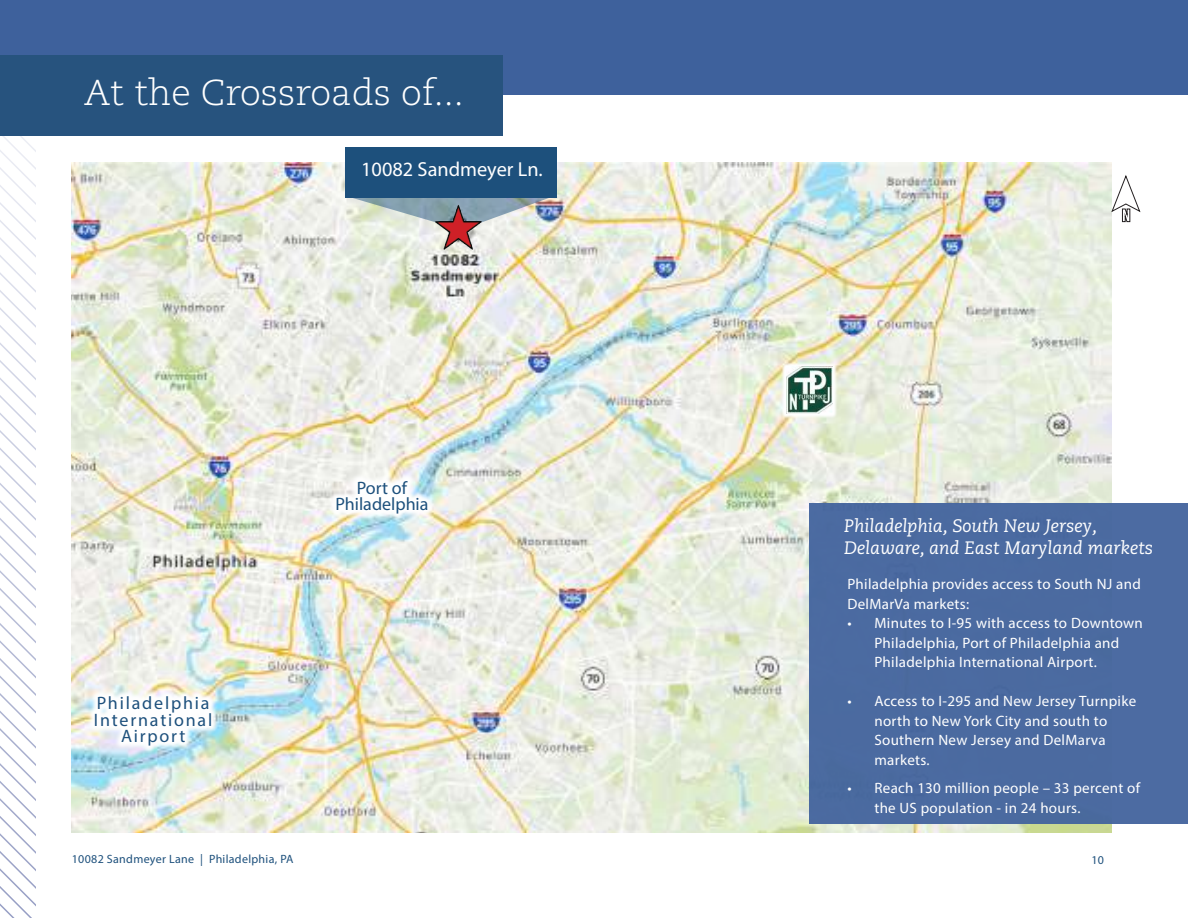
<style>
.page{position:relative;width:1188px;height:918px;background:#fff}
.page>*{position:absolute;margin:0;border:0;box-sizing:border-box;transform-origin:0 0}
.t1{font:300 36px "Caecilia LT Pro 45";color:#fff}
.t2{font:20.25px "Myriad Pro";color:#fff}
.t3{font:italic 18px/21.6px "Caecilia LT Pro 56";color:#fff}
.t4{font:18px/16.5px "Myriad Pro";letter-spacing:.1em;color:#1d507c;text-align:center}
.t5{font:18px/16.5px "Myriad Pro";color:#1d507c;text-align:center}
.t6{font:15px/19.5px "Myriad Pro";letter-spacing:.02em;color:#fff}
.t7{font:12px "Myriad Pro";letter-spacing:.025em;color:#1d507c}
</style>
<div class="page">
<svg style="left:0;top:136px;width:36px;height:782px"></svg>
<img style="left:71px;top:162px;width:1040px;height:671px">
<div style="left:0;top:0;width:1188px;height:94px;background:#3e619c"></div>
<div style="left:0;top:56px;width:502px;height:80px;background:#27537e"></div>
<svg style="left:781px;top:362px;width:57px;height:57px"></svg>
<img style="left:786px;top:367px;width:47px;height:47px">
<svg style="left:87px;top:688px;width:132px;height:66px"></svg>
<svg style="left:328px;top:473px;width:107px;height:49px"></svg>
<svg style="left:1111px;top:175px;width:30px;height:48px"></svg>
<div style="left:810px;top:503px;width:378px;height:321px;background:#4b6aa1"></div>
<div style="left:345px;top:147px;width:211px;height:50px;background:#1d507c"></div>
<img style="left:346px;top:197px;width:208px;height:33px">
<img style="left:436px;top:204px;width:46px;height:48px">
<h1 class="t1" style="left:84px;top:70px;width:381px">At the Crossroads of...</h1>
<h2 class="t2" style="left:361px;top:156px;width:183px">10082 Sandmeyer Ln.</h2>
<p class="t4" style="left:94px;top:695px;width:120px">Philadelphia<br>International<br>Airport</p>
<p class="t5" style="left:335px;top:479px;width:95px">Port of<br>Philadelphia</p>
<p class="t3" style="left:844px;top:515px;width:311px">Philadelphia, South New Jersey,<br>Delaware, and East Maryland markets</p>
<p class="t6" style="left:847px;top:574px;width:295px">Philadelphia provides access to South NJ and<br>DelMarVa markets:</p>
<p class="t6" style="left:874px;top:613px;width:270px;text-indent:-27px">• Minutes to I-95 with access to Downtown<br>Philadelphia, Port of Philadelphia and<br>Philadelphia International Airport.</p>
<p class="t6" style="left:874px;top:691px;width:263px;text-indent:-27px">• Access to I-295 and New Jersey Turnpike north to New York City and south to<br>Southern New Jersey and DelMarva markets.</p>
<p class="t6" style="left:874px;top:778px;width:267px;text-indent:-27px">• Reach 130 million people – 33 percent of the US population - in 24 hours.</p>
<p class="t7" style="left:72px;top:852px;width:223px">10082 Sandmeyer Lane | Philadelphia, PA</p>
<p class="t7" style="left:84px;top:853px;width:212px">758 Lidgerwood Avenue | Elizabeth NJ</p>
<p class="t7" style="left:1091px;top:853px;width:14px">10</p>
</div>
